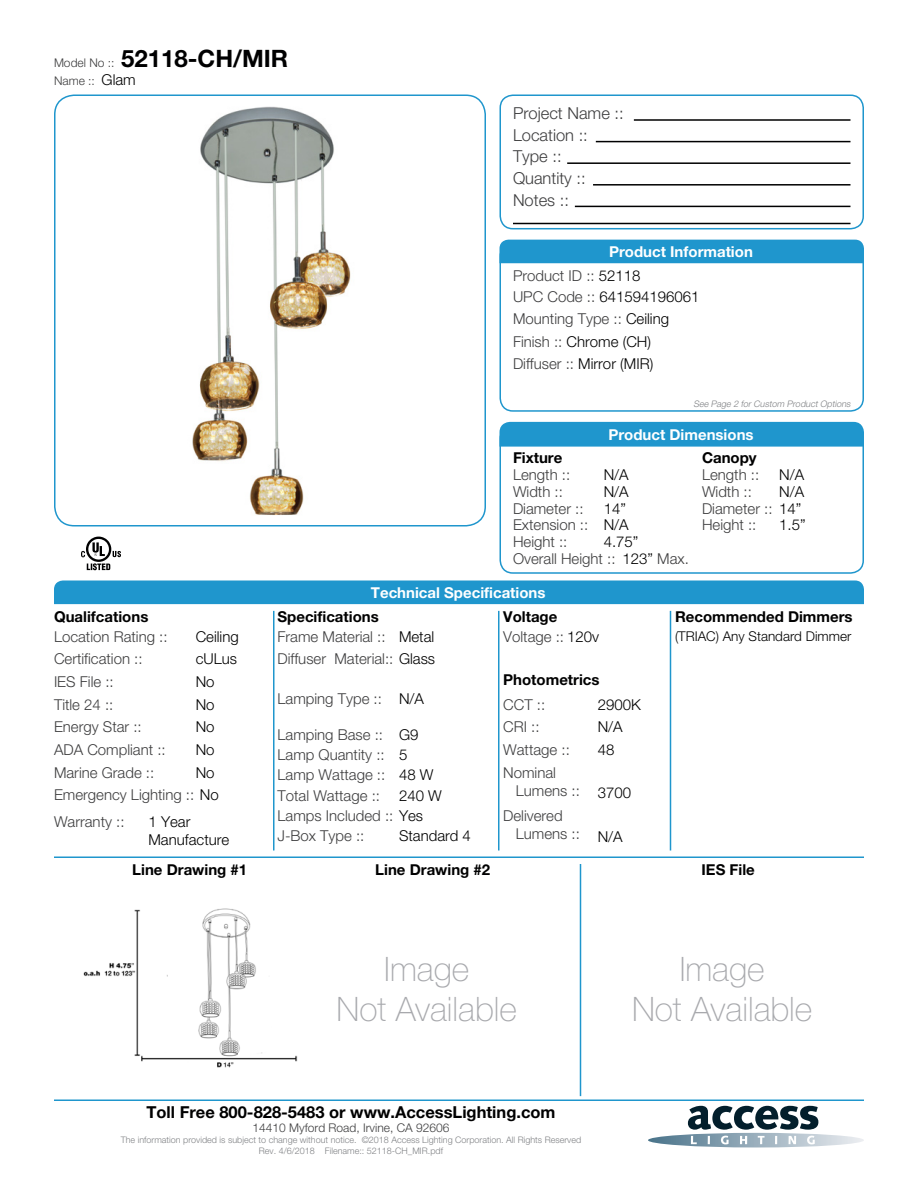
<style>
.page{position:relative;width:918px;height:1188px;background:#fff}
.page>*{position:absolute;margin:0;border:0;box-sizing:border-box;transform-origin:0 0}
.t1{font:100 33.75px/40.5px "Helvetica Neue LT Std";color:#a8a9ad;text-align:center}
.t2{font:700 24px "Helvetica Neue LT Std";color:#000001}
.Left_Justify{font:300 16.5px "Helvetica Neue LT Std";color:#3e3e3f}
.t3{font:700 16.5px "Helvetica Neue LT Std";color:#000001}
.Left_Justify-2{font:300 15px/18px "Helvetica Neue LT Std";color:#3e3e3f}
.Left_Justify-3{font:300 15px/18px "Helvetica Neue LT Std";color:#000001}
.Left_Justify-4{font:700 15px "Helvetica Neue LT Std";color:#000001}
.t4{font:700 15px "Helvetica Neue LT Std";color:#fff}
.Left_Justify-5{font:300 13.5px "Helvetica Neue LT Std";color:#000001}
.t5{font:300 12px "Helvetica Neue LT Std";color:#3e3e3f}
.t6{font:300 9px "Helvetica Neue LT Std";color:#808285}
.Left_Justify-6{font:italic 300 9px "Helvetica Neue LT Std";color:#808285}
.s1{font-weight:300;font-size:12px;color:#3e3e3f}
.s2{font-size:15px;color:#000001}
.s3{color:#000001}
.s4{color:#3e3e3f}
</style>
<div class="page">
<img style="left:192px;top:106px;width:159px;height:409px">
<svg style="left:648px;top:1106px;width:216px;height:42px"></svg>
<div style="left:499px;top:94px;width:365px;height:135px;border:2px solid #1f96cd;border-radius:13px"></div>
<div style="left:499px;top:243px;width:365px;height:169px;border:2px solid #1f96cd;border-radius:13px"></div>
<div style="left:499px;top:425px;width:365px;height:149px;border:2px solid #1f96cd;border-radius:13px"></div>
<svg style="left:81px;top:537px;width:40px;height:33px"></svg>
<hr style="left:634px;top:119px;width:217px;height:2px;background:#000001">
<hr style="left:596px;top:141px;width:254px;height:1px;background:#000001">
<hr style="left:593px;top:184px;width:258px;height:2px;background:#000001">
<hr style="left:567px;top:162px;width:283px;height:2px;background:#000001">
<hr style="left:575px;top:206px;width:275px;height:1px;background:#000001">
<hr style="left:513px;top:223px;width:337px;height:1px;background:#000001">
<div style="left:500px;top:240px;width:364px;height:23px;background:#1f96cd"></div>
<div style="left:500px;top:422px;width:364px;height:25px;background:#1f96cd"></div>
<div style="left:54px;top:580px;width:810px;height:24px;background:#1f96cd"></div>
<hr style="left:54px;top:856px;width:810px;height:2px;background:#1f96cd">
<hr style="left:54px;top:1100px;width:810px;height:1px;background:#1f96cd">
<img style="left:83px;top:908px;width:215px;height:160px">
<hr style="left:670px;top:611px;width:1px;height:239px;background:#1f96cd">
<hr style="left:580px;top:864px;width:1px;height:232px;background:#1f96cd">
<hr style="left:498px;top:611px;width:2px;height:239px;background:#1f96cd">
<hr style="left:273px;top:611px;width:1px;height:239px;background:#1f96cd">
<div style="left:54px;top:94px;width:432px;height:432px;border:2px solid #1f96cd;border-radius:20px"></div>
<p class="t2" style="left:54px;top:44px;width:236px"><span class="s1">Model No ::</span> 52118-CH/MIR</p>
<p class="t5" style="left:54px;top:73px;width:83px">Name :: <span class="s2">Glam</span></p>
<p class="Left_Justify" style="left:513px;top:103px;width:112px">Project Name ::</p>
<p class="Left_Justify" style="left:513px;top:125px;width:76px">Location ::</p>
<p class="Left_Justify" style="left:513px;top:146px;width:50px">Type ::</p>
<p class="Left_Justify" style="left:513px;top:168px;width:74px">Quantity ::</p>
<p class="Left_Justify" style="left:513px;top:190px;width:57px">Notes ::</p>
<p class="t4" style="left:609px;top:242px;width:145px">Product Information</p>
<p class="Left_Justify-2" style="left:513px;top:266px;width:129px">Product ID :: <span class="s3">52118</span></p>
<p class="Left_Justify-3" style="left:513px;top:288px;width:188px"><span class="s4">UPC Code ::</span> 641594196061</p>
<p class="Left_Justify-2" style="left:513px;top:309px;width:158px">Mounting Type :: <span class="s3">Ceiling</span></p>
<p class="Left_Justify-3" style="left:513px;top:333px;width:140px"><span class="s4">Finish ::</span> Chrome (CH)</p>
<p class="Left_Justify-3" style="left:513px;top:354px;width:142px"><span class="s4">Diffuser ::</span> Mirror (MIR)</p>
<p class="Left_Justify-6" style="left:693px;top:399px;width:160px">See Page 2 for Custom Product Options</p>
<p class="t4" style="left:608px;top:425px;width:147px">Product Dimensions</p>
<p class="Left_Justify-4" style="left:513px;top:448px;width:51px">Fixture</p>
<p class="Left_Justify-4" style="left:702px;top:448px;width:56px">Canopy</p>
<p class="Left_Justify-2" style="left:513px;top:465px;width:59px">Length ::</p>
<p class="Left_Justify-3" style="left:604px;top:465px;width:27px">N/A</p>
<p class="Left_Justify-2" style="left:702px;top:465px;width:59px">Length ::</p>
<p class="Left_Justify-3" style="left:779px;top:465px;width:27px">N/A</p>
<p class="Left_Justify-2" style="left:513px;top:482px;width:51px">Width ::</p>
<p class="Left_Justify-2" style="left:513px;top:533px;width:56px">Height ::</p>
<p class="Left_Justify-2" style="left:513px;top:499px;width:72px">Diameter ::</p>
<p class="Left_Justify-2" style="left:513px;top:516px;width:77px">Extension ::</p>
<p class="Left_Justify-3" style="left:604px;top:482px;width:27px">N/A</p>
<p class="Left_Justify-3" style="left:604px;top:533px;width:36px">4.75”</p>
<p class="Left_Justify-3" style="left:779px;top:482px;width:27px">N/A</p>
<p class="Left_Justify-2" style="left:702px;top:482px;width:51px">Width ::</p>
<p class="Left_Justify-3" style="left:604px;top:499px;width:24px">14”</p>
<p class="Left_Justify-2" style="left:702px;top:499px;width:101px">Diameter :: <span class="s3">14”</span></p>
<p class="Left_Justify-3" style="left:604px;top:516px;width:27px">N/A</p>
<p class="Left_Justify-3" style="left:779px;top:516px;width:28px">1.5”</p>
<p class="Left_Justify-2" style="left:702px;top:516px;width:56px">Height ::</p>
<p class="Left_Justify-2" style="left:513px;top:550px;width:104px">Overall Height ::</p>
<p class="Left_Justify-3" style="left:622px;top:550px;width:68px">123” <span class="s4">Max.</span></p>
<p class="t4" style="left:371px;top:583px;width:176px">Technical Specifications</p>
<p class="Left_Justify-4" style="left:54px;top:607px;width:96px">Qualifcations</p>
<p class="Left_Justify-4" style="left:278px;top:607px;width:103px">Specifications</p>
<p class="Left_Justify-4" style="left:503px;top:607px;width:56px">Voltage</p>
<p class="Left_Justify-3" style="left:196px;top:627px;width:45px">Ceiling</p>
<p class="Left_Justify-3" style="left:399px;top:627px;width:37px">Metal</p>
<p class="Left_Justify-2" style="left:54px;top:627px;width:115px">Location Rating ::</p>
<p class="Left_Justify-2" style="left:278px;top:627px;width:110px">Frame Material ::</p>
<p class="Left_Justify-2" style="left:503px;top:627px;width:97px">Voltage :: <span class="s3">120v</span></p>
<p class="Left_Justify-2" style="left:54px;top:650px;width:90px">Certification ::</p>
<p class="Left_Justify-2" style="left:54px;top:695px;width:61px">Title 24 ::</p>
<p class="Left_Justify-3" style="left:196px;top:650px;width:43px">cULus</p>
<p class="Left_Justify-3" style="left:196px;top:673px;width:20px">No</p>
<p class="Left_Justify-3" style="left:196px;top:695px;width:20px">No</p>
<p class="Left_Justify-3" style="left:196px;top:718px;width:20px">No</p>
<p class="Left_Justify-3" style="left:196px;top:740px;width:20px">No</p>
<p class="Left_Justify-3" style="left:196px;top:763px;width:20px">No</p>
<p class="Left_Justify-2" style="left:54px;top:673px;width:61px">IES File ::</p>
<p class="Left_Justify-2" style="left:54px;top:718px;width:89px">Energy Star ::</p>
<p class="Left_Justify-2" style="left:54px;top:740px;width:113px">ADA Compliant ::</p>
<p class="Left_Justify-2" style="left:54px;top:763px;width:102px">Marine Grade ::</p>
<p class="Left_Justify-2" style="left:54px;top:786px;width:166px">Emergency Lighting :: <span class="s3">No</span></p>
<p class="Left_Justify-2" style="left:54px;top:813px;width:72px">Warranty ::</p>
<p class="Left_Justify-3" style="left:148px;top:813px;width:82px">1 Year<br>Manufacture</p>
<p class="Left_Justify-2" style="left:278px;top:650px;width:159px">Diffuser Material:: <span class="s3">Glass</span></p>
<p class="Left_Justify-2" style="left:278px;top:689px;width:106px">Lamping Type ::</p>
<p class="Left_Justify-2" style="left:278px;top:725px;width:107px">Lamping Base ::</p>
<p class="Left_Justify-2" style="left:278px;top:746px;width:109px">Lamp Quantity ::</p>
<p class="Left_Justify-2" style="left:278px;top:766px;width:109px">Lamp Wattage ::</p>
<p class="Left_Justify-2" style="left:278px;top:786px;width:104px">Total Wattage ::</p>
<p class="Left_Justify-2" style="left:278px;top:806px;width:147px">Lamps Included :: <span class="s3">Yes</span></p>
<p class="Left_Justify-2" style="left:278px;top:826px;width:88px">J-Box Type ::</p>
<p class="Left_Justify-3" style="left:399px;top:689px;width:27px">N/A</p>
<p class="Left_Justify-3" style="left:399px;top:725px;width:21px">G9</p>
<p class="Left_Justify-3" style="left:399px;top:746px;width:10px">5</p>
<p class="Left_Justify-3" style="left:399px;top:766px;width:36px">48 W</p>
<p class="Left_Justify-3" style="left:399px;top:786px;width:44px">240 W</p>
<p class="Left_Justify-3" style="left:399px;top:826px;width:73px">Standard 4</p>
<p class="Left_Justify-4" style="left:503px;top:670px;width:98px">Photometrics</p>
<p class="Left_Justify-2" style="left:503px;top:695px;width:43px">CCT ::</p>
<p class="Left_Justify-2" style="left:503px;top:718px;width:38px">CRI ::</p>
<p class="Left_Justify-2" style="left:503px;top:740px;width:68px">Wattage ::</p>
<p class="Left_Justify-2" style="left:516px;top:763px;width:66px;text-indent:-13px">Nominal<br>Lumens ::</p>
<p class="Left_Justify-2" style="left:516px;top:806px;width:66px;text-indent:-13px">Delivered<br>Lumens ::</p>
<p class="Left_Justify-3" style="left:598px;top:695px;width:45px">2900K</p>
<p class="Left_Justify-3" style="left:598px;top:718px;width:27px">N/A</p>
<p class="Left_Justify-3" style="left:598px;top:740px;width:18px">48</p>
<p class="Left_Justify-3" style="left:598px;top:783px;width:35px">3700</p>
<p class="Left_Justify-3" style="left:598px;top:827px;width:27px">N/A</p>
<p class="Left_Justify-4" style="left:675px;top:607px;width:179px">Recommended Dimmers</p>
<p class="Left_Justify-5" style="left:675px;top:628px;width:178px">(TRIAC) Any Standard Dimmer</p>
<p class="Left_Justify-4" style="left:132px;top:860px;width:116px">Line Drawing #1</p>
<p class="Left_Justify-4" style="left:375px;top:860px;width:116px">Line Drawing #2</p>
<p class="Left_Justify-4" style="left:702px;top:860px;width:55px">IES File</p>
<p class="t1" style="left:337px;top:948px;width:182px">Image<br>Not Available</p>
<p class="t1" style="left:632px;top:948px;width:182px">Image<br>Not Available</p>
<p class="t3" style="left:146px;top:1101px;width:411px">Toll Free 800-828-5483 or www.AccessLighting.com</p>
<p class="t5" style="left:253px;top:1120px;width:198px">14410 Myford Road, Irvine, CA 92606</p>
<p class="t6" style="left:121px;top:1134px;width:462px">The information provided is subject to change without notice. ©2018 Access Lighting Corporation. All Rights Reserved</p>
<p class="t6" style="left:259px;top:1145px;width:186px">Rev. 4/6/2018 Filename:: 52118-CH_MIR.pdf</p>
</div>
